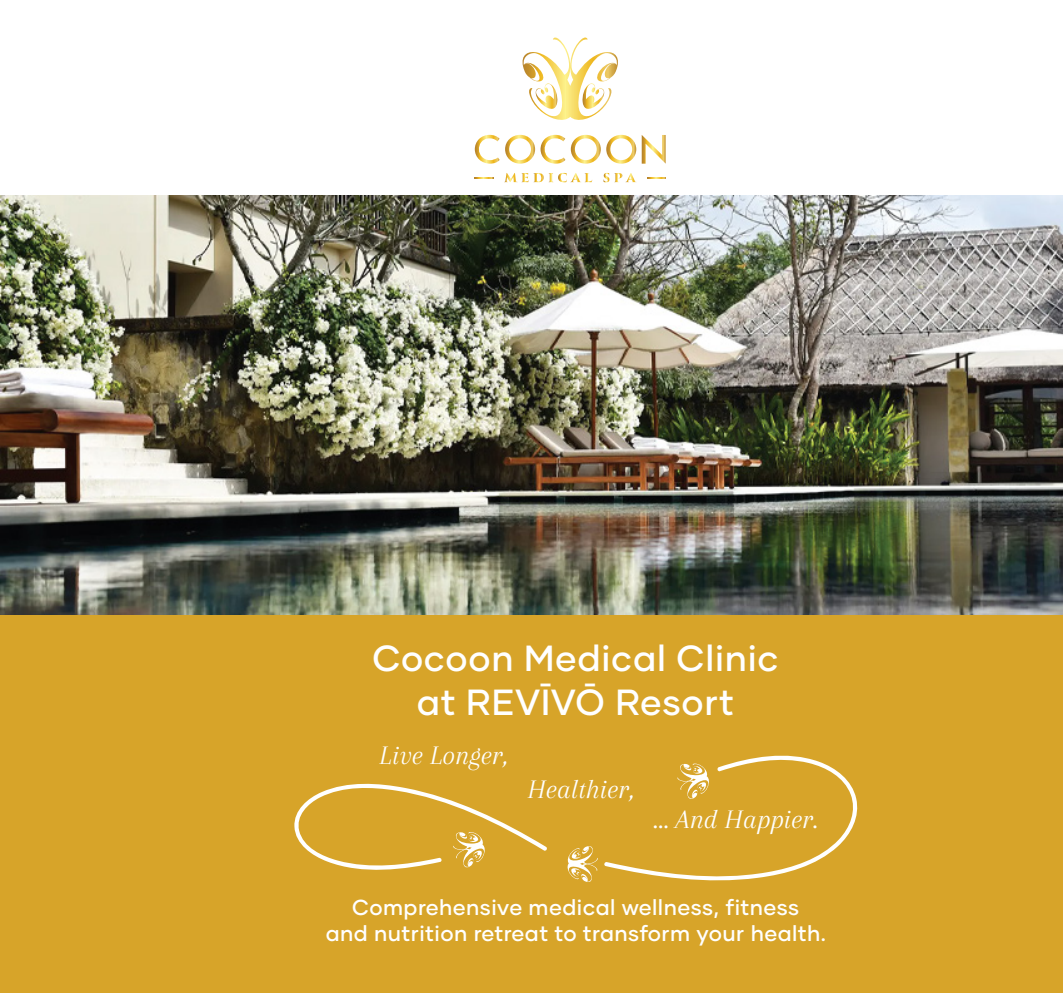
<style>
.page{position:relative;width:1063px;height:993px;background:#fff}
.page>*{position:absolute;margin:0;border:0;box-sizing:border-box;transform-origin:0 0}
.t1{font:500 36.25px/43.5px "Gilmer";letter-spacing:.02em;color:#fff;text-align:center}
.t2{font:italic 27.75px "Arapey";color:#fff}
.t3{font:500 21.75px/26px "Gilmer";letter-spacing:.02em;color:#fff;text-align:center}
</style>
<div class="page">
<img style="left:0;top:195px;width:1063px;height:420px">
<div style="left:0;top:615px;width:1063px;height:377px;background:#d7a429"></div>
<svg style="left:294px;top:783px;width:253px;height:87px"></svg>
<svg style="left:567px;top:755px;width:291px;height:127px"></svg>
<svg style="left:475px;top:177px;width:18px;height:1px"></svg>
<svg style="left:647px;top:177px;width:19px;height:1px"></svg>
<svg style="left:504px;top:173px;width:88px;height:9px"></svg>
<svg style="left:604px;top:173px;width:32px;height:9px"></svg>
<svg style="left:571px;top:135px;width:65px;height:29px"></svg>
<svg style="left:642px;top:135px;width:24px;height:29px"></svg>
<svg style="left:475px;top:135px;width:90px;height:29px"></svg>
<svg style="left:522px;top:37px;width:96px;height:83px"></svg>
<h1 class="t1" style="left:372px;top:636px;width:408px">Cocoon Medical Clinic at REVĪVŌ Resort</h1>
<p class="t2" style="left:379px;top:740px;width:129px">Live Longer,</p>
<p class="t2" style="left:527px;top:773px;width:108px">Healthier,</p>
<p class="t2" style="left:653px;top:803px;width:166px">... And Happier.</p>
<p class="t3" style="left:326px;top:893px;width:502px">Comprehensive medical wellness, fitness<br>and nutrition retreat to transform your health.</p>
</div>
